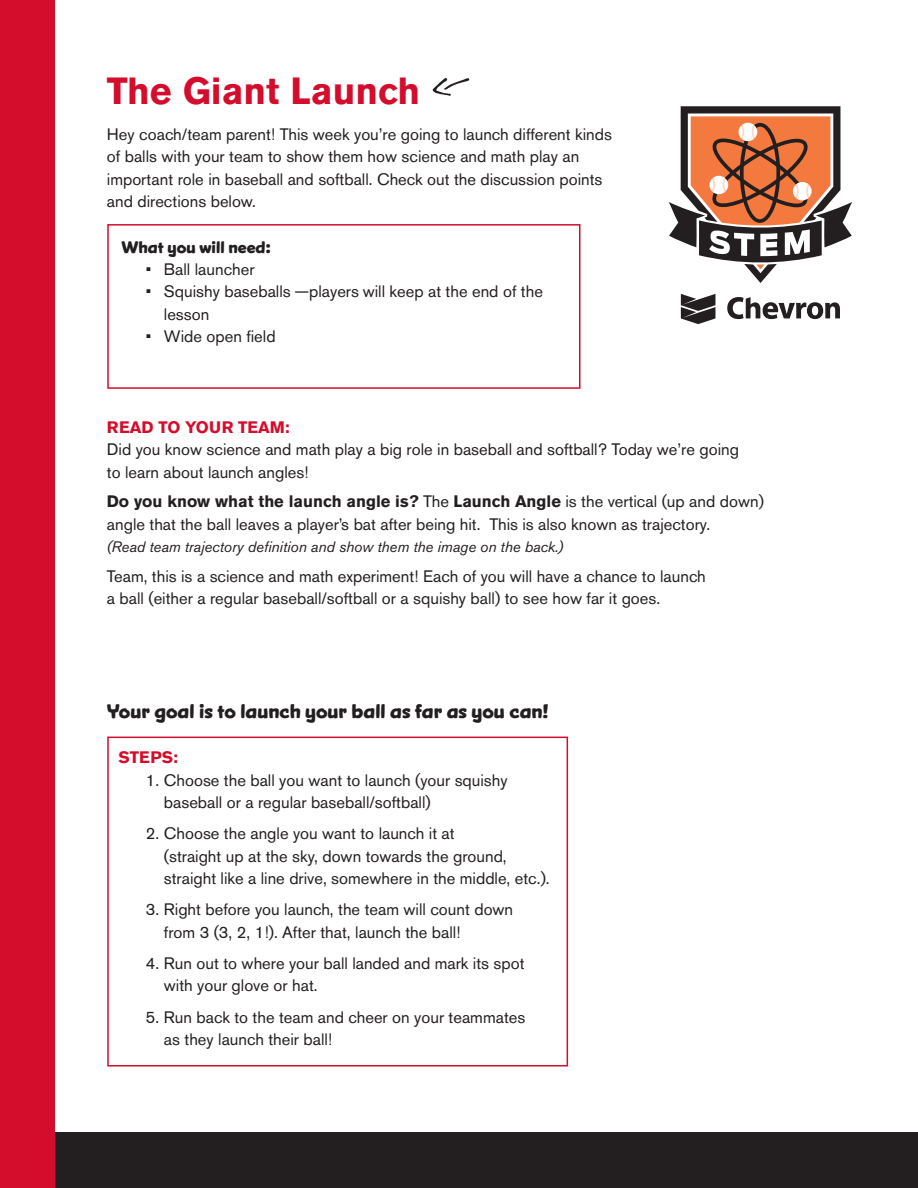
<style>
.page{position:relative;width:918px;height:1188px;background:#fff}
.page>*{position:absolute;margin:0;border:0;box-sizing:border-box;transform-origin:0 0}
.body_copy{font:700 37.5px "Akzidenz Grotesk BE";color:#d30d2b}
.body_copy-2{font:700 19.5px "Snicker";color:#231f20}
.body_copy-3{font:16.5px/22.5px "Akzidenz Grotesk BE";color:#231f20}
.body_copy-4{font:700 16.5px "Snicker";color:#231f20}
.body_copy-5{font:700 16.5px "Akzidenz Grotesk BE";color:#d30d2b}
.body_copy-6{font:italic 15px "Akzidenz Grotesk BE";color:#231f20}
.s1{font-weight:700;color:#d30d2b}
.s2{font-weight:700}
</style>
<div class="page">
<div style="left:0;top:1133px;width:918px;height:55px;background:#231f20"></div>
<div style="left:0;top:0;width:54px;height:1188px;background:#d30d2b"></div>
<svg style="left:668px;top:106px;width:184px;height:177px"></svg>
<svg style="left:681px;top:294px;width:34px;height:30px"></svg>
<svg style="left:727px;top:297px;width:113px;height:22px"></svg>
<div style="left:107px;top:224px;width:473px;height:165px;border:2px solid #d30d2b"></div>
<div style="left:107px;top:737px;width:461px;height:329px;border:2px solid #d30d2b"></div>
<svg style="left:433px;top:78px;width:36px;height:18px"></svg>
<p class="body_copy" style="left:107px;top:69px;width:315px">The Giant Launch</p>
<p class="body_copy-3" style="left:107px;top:123px;width:507px">Hey coach/team parent! This week you’re going to launch different kinds of balls with your team to show them how science and math play an important role in baseball and softball. Check out the discussion points and directions below.</p>
<p class="body_copy-4" style="left:121px;top:237px;width:151px">What you will need:</p>
<p class="body_copy-3" style="left:146px;top:258px;width:110px">• Ball launcher</p>
<p class="body_copy-3" style="left:164px;top:280px;width:381px;text-indent:-18px">• Squishy baseballs —players will keep at the end of the lesson</p>
<p class="body_copy-3" style="left:146px;top:325px;width:131px">• Wide open field</p>
<p class="body_copy-3" style="left:107px;top:416px;width:634px"><span class="s1">READ TO YOUR TEAM:<br></span>Did you know science and math play a big role in baseball and softball? Today we’re going to learn about launch angles!</p>
<p class="body_copy-3" style="left:107px;top:490px;width:659px;line-height:23.2px"><span class="s2">Do you know what the launch angle is?</span> The <span class="s2">Launch Angle</span> is the vertical (up and down) angle that the ball leaves a player’s bat after being hit. This is also known as trajectory.</p>
<p class="body_copy-6" style="left:107px;top:538px;width:458px">(Read team trajectory definition and show them the image on the back.)</p>
<p class="body_copy-3" style="left:107px;top:564px;width:600px">Team, this is a science and math experiment! Each of you will have a chance to launch a ball (either a regular baseball/softball or a squishy ball) to see how far it goes.</p>
<p class="body_copy-2" style="left:107px;top:699px;width:443px">Your goal is to launch your ball as far as you can!</p>
<p class="body_copy-5" style="left:118px;top:748px;width:61px">STEPS:</p>
<p class="body_copy-3" style="left:164px;top:768px;width:345px;text-indent:-18px">1. Choose the ball you want to launch (your squishy baseball or a regular baseball/softball)</p>
<p class="body_copy-3" style="left:164px;top:822px;width:387px;text-indent:-18px">2. Choose the angle you want to launch it at<br>(straight up at the sky, down towards the ground, straight like a line drive, somewhere in the middle, etc.).</p>
<p class="body_copy-3" style="left:164px;top:898px;width:351px;text-indent:-18px">3. Right before you launch, the team will count down from 3 (3, 2, 1!). After that, launch the ball!</p>
<p class="body_copy-3" style="left:164px;top:952px;width:362px;text-indent:-18px">4. Run out to where your ball landed and mark its spot with your glove or hat.</p>
<p class="body_copy-3" style="left:164px;top:1005px;width:363px;text-indent:-18px">5. Run back to the team and cheer on your teammates as they launch their ball!</p>
</div>
